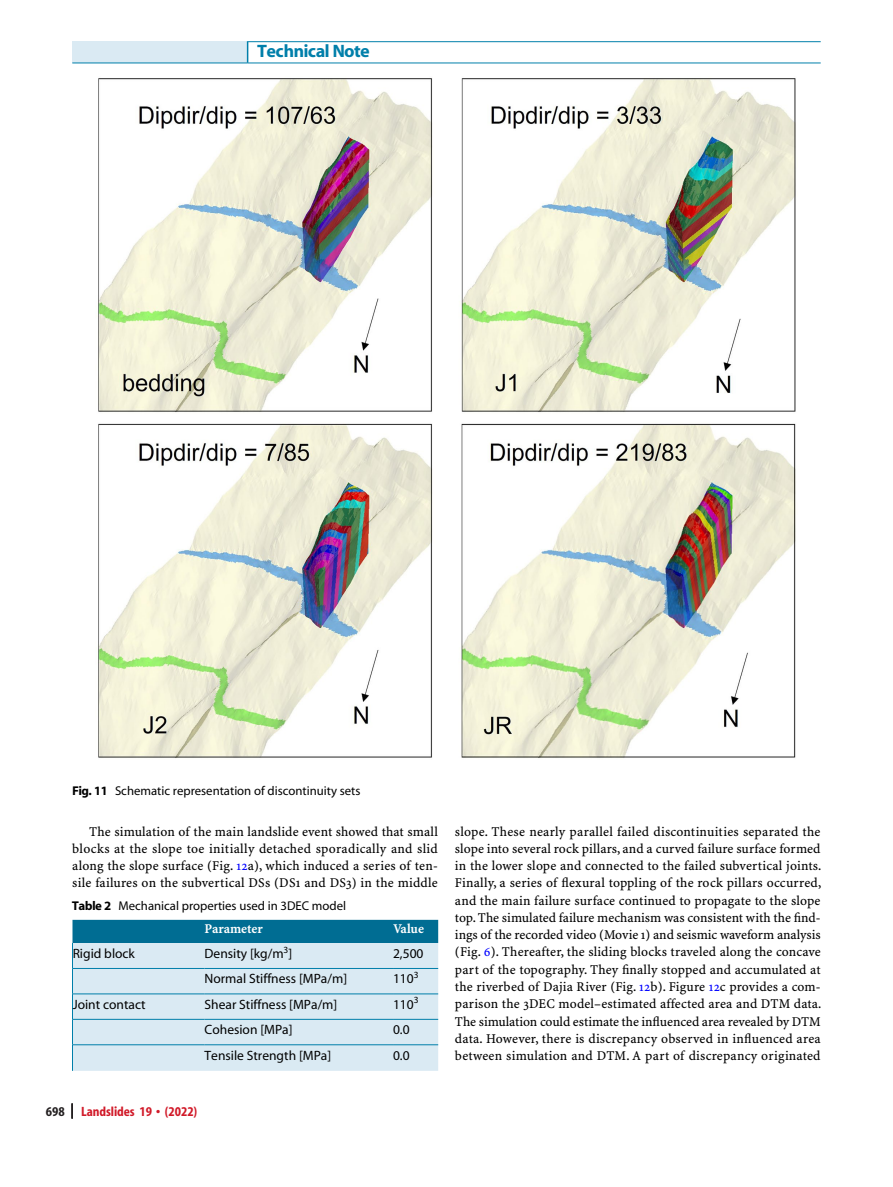
<style>
.page{position:relative;width:893px;height:1187px;background:#fff}
.page>*{position:absolute;margin:0;border:0;box-sizing:border-box;transform-origin:0 0}
.t1{font:700 18px "S Myriad";color:#007faa}
.t2{font:13.5px/17.2px "S Minion Plus";letter-spacing:.015em;color:#000;text-align:justify}
.t3{font:13.5px "S Myriad Regular 2";color:#000}
.t4{font:13.5px "Adv TT152 d 38 d 7.B";color:#d11a29}
.t5{font:700 13.5px "S Minion Plus";color:#fff}
.t6{font:12.75px "S Myriad Regular 2";color:#000}
.s1{font-family:"S Myriad";font-weight:700}
.s2{color:#00f}
.s3{font-family:"Adv TT152 d 38 d 7.B2";color:#231f20}
.s4{font-family:"Adv P0005"}
</style>
<div class="page">
<img style="left:98px;top:78px;width:698px;height:680px">
<svg style="left:72px;top:919px;width:366px;height:151px"></svg>
<hr style="left:205px;top:1044px;width:188px;height:1px;background:#007faa">
<hr style="left:393px;top:1044px;width:45px;height:1px;background:#007faa">
<hr style="left:73px;top:968px;width:132px;height:1px;background:#007faa">
<hr style="left:205px;top:968px;width:188px;height:1px;background:#007faa">
<hr style="left:393px;top:968px;width:45px;height:1px;background:#007faa">
<div style="left:72px;top:42px;width:176px;height:21px;background:#daeaf3"></div>
<svg style="left:247px;top:42px;width:1px;height:21px"></svg>
<hr style="left:72px;top:63px;width:176px;height:1px;background:#007faa">
<hr style="left:247px;top:41px;width:574px;height:1px;background:#007faa">
<hr style="left:248px;top:63px;width:573px;height:1px;background:#007faa">
<svg style="left:72px;top:1103px;width:1px;height:15px"></svg>
<h1 class="t1" style="left:257px;top:42px;width:113px">Technical Note</h1>
<p class="t6" style="left:72px;top:784px;width:290px"><span class="s1">Fig. 11</span> Schematic representation of discontinuity sets</p>
<p class="t2" style="left:72px;top:822px;width:367px;text-indent:17px">The simulation of the main landslide event showed that small blocks at the slope toe initially detached sporadically and slid along the slope surface (Fig. <span class="s2">12</span>a), which induced a series of ten&shy;sile failures on the subvertical DSs (DS1 and DS3) in the middle</p>
<p class="t2" style="left:455px;top:822px;width:368px">slope. These nearly parallel failed discontinuities separated the slope into several rock pillars, and a curved failure surface formed in the lower slope and connected to the failed subvertical joints.<br>Finally, a series of flexural toppling of the rock pillars occurred, and the main failure surface continued to propagate to the slope top. The simulated failure mechanism was consistent with the find&shy;ings of the recorded video (Movie 1) and seismic waveform analysis (Fig. <span class="s2">6</span>). Thereafter, the sliding blocks traveled along the concave part of the topography. They finally stopped and accumulated at the riverbed of Dajia River (Fig. <span class="s2">12</span>b). Figure <span class="s2">12</span>c provides a com&shy;parison the 3DEC model–estimated affected area and DTM data.<br>The simulation could estimate the influenced area revealed by DTM data. However, there is discrepancy observed in influenced area between simulation and DTM. A part of discrepancy originated</p>
<p class="t6" style="left:72px;top:899px;width:275px"><span class="s1">Table 2</span> Mechanical properties used in 3DEC model</p>
<p class="t5" style="left:205px;top:921px;width:60px">Parameter</p>
<p class="t5" style="left:393px;top:921px;width:32px">Value</p>
<p class="t3" style="left:73px;top:946px;width:64px">Rigid block</p>
<p class="t3" style="left:205px;top:946px;width:89px">Density [kg/m<sup>3</sup>]</p>
<p class="t3" style="left:393px;top:946px;width:32px">2,500</p>
<p class="t3" style="left:205px;top:972px;width:144px">Normal Stiffness [MPa/m]</p>
<p class="t3" style="left:393px;top:972px;width:27px">110<sup>3</sup></p>
<p class="t3" style="left:73px;top:997px;width:74px">Joint contact</p>
<p class="t3" style="left:205px;top:997px;width:134px">Shear Stiffness [MPa/m]</p>
<p class="t3" style="left:393px;top:997px;width:27px">110<sup>3</sup></p>
<p class="t3" style="left:205px;top:1022px;width:89px">Cohesion [MPa]</p>
<p class="t3" style="left:393px;top:1022px;width:18px">0.0</p>
<p class="t3" style="left:205px;top:1048px;width:128px">Tensile Strength [MPa]</p>
<p class="t3" style="left:393px;top:1048px;width:18px">0.0</p>
<p class="t4" style="left:46px;top:1106px;width:153px"><span class="s3">698</span> Landslides 19 <span class="s4">&amp;</span> (2022)</p>
</div>
